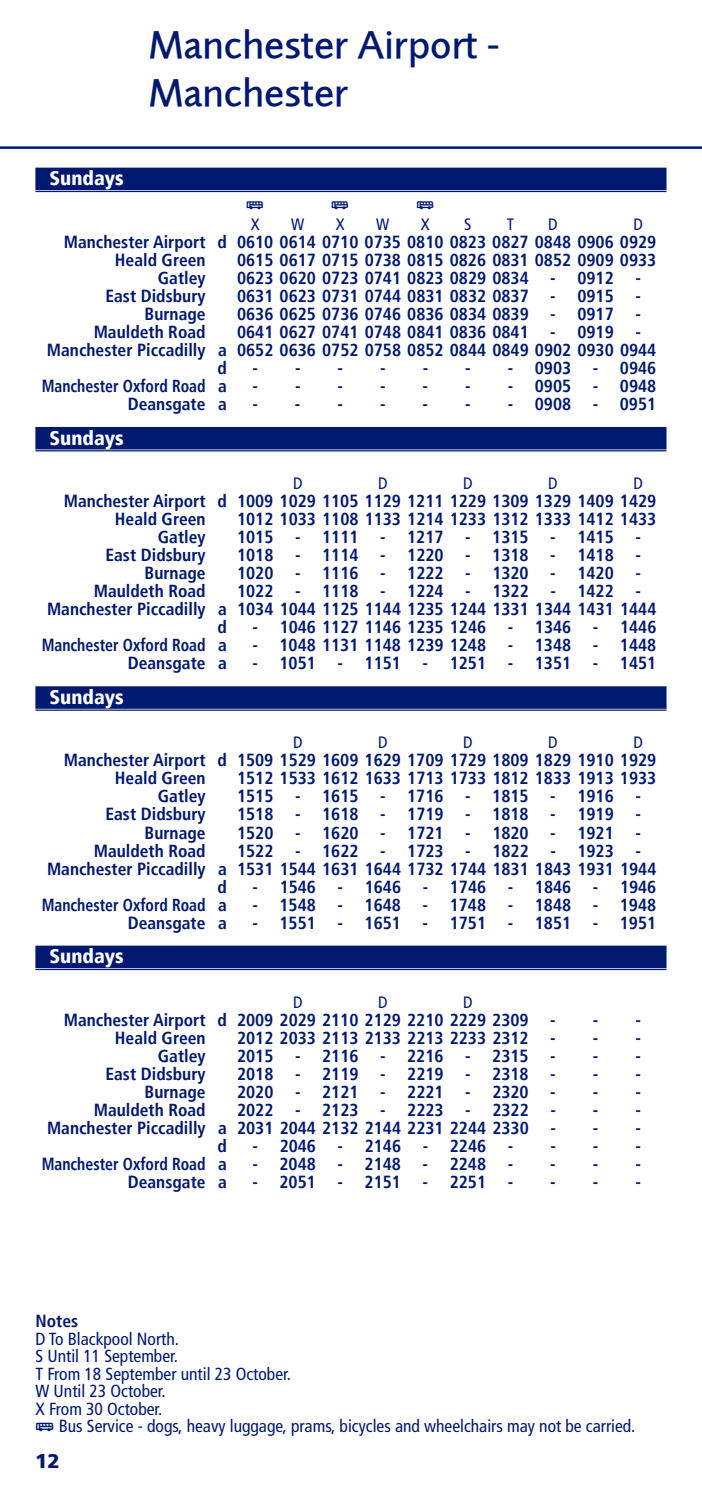
<style>
.page{position:relative;width:702px;height:1489px;background:#fff}
.page>*{position:absolute;margin:0;border:0;box-sizing:border-box;transform-origin:0 0}
.t1{font:500 40px/48px "Foundry Sans";color:#001970}
.t2{font:900 condensed 20px "Frutiger LT";color:#fff}
.t3{font:900 20px "Frutiger LT";color:#001970}
.t4{font:700 condensed 17.5px/18px "Frutiger LT";color:#001970}
.t5{font:condensed 17.5px/17.5px "Frutiger LT";color:#001970}
.t6{font:700 condensed 17.5px "Frutiger LT";color:#001970;scale:.9 1}
.t7{font:condensed 16.5px "Frutiger LT";color:#001970}
.t8{font:16.5px "BRFACE2";color:#001970}
.s1{font-family:"BRFACE2";font-stretch:normal}
</style>
<div class="page">
<hr style="left:0;top:146px;width:702px;height:3px;background:#001970">
<div style="left:35px;top:168px;width:631px;height:22px;background:#001970"></div>
<hr style="left:35px;top:191px;width:631px;height:1px;background:#001970">
<div style="left:35px;top:427px;width:631px;height:22px;background:#001970"></div>
<hr style="left:35px;top:450px;width:631px;height:1px;background:#001970">
<div style="left:35px;top:686px;width:631px;height:22px;background:#001970"></div>
<hr style="left:35px;top:709px;width:631px;height:1px;background:#001970">
<div style="left:35px;top:945px;width:631px;height:23px;background:#001970"></div>
<hr style="left:35px;top:968px;width:631px;height:2px;background:#001970">
<p class="t2" style="left:49px;top:166px;width:76px">Sundays</p>
<h1 class="t1" style="left:149px;top:20px;width:352px">Manchester Airport -<br>Manchester</h1>
<p class="t8" style="left:246px;top:194px;width:19px">G</p>
<p class="t8" style="left:331px;top:194px;width:19px">G</p>
<p class="t8" style="left:416px;top:194px;width:19px">G</p>
<p class="t7" style="left:251px;top:214px;width:10px">X</p>
<p class="t7" style="left:291px;top:214px;width:15px">W</p>
<p class="t7" style="left:336px;top:214px;width:10px">X</p>
<p class="t7" style="left:376px;top:214px;width:15px">W</p>
<p class="t7" style="left:421px;top:214px;width:10px">X</p>
<p class="t7" style="left:464px;top:214px;width:9px">S</p>
<p class="t7" style="left:506px;top:214px;width:9px">T</p>
<p class="t7" style="left:548px;top:214px;width:11px">D</p>
<p class="t7" style="left:633px;top:214px;width:11px">D</p>
<p class="t4" style="left:115px;top:233px;width:543px;text-indent:-51px">Manchester Airport d 0610 0614 0710 0735 0810 0823 0827 0848 0906 0929<br>Heald Green</p>
<p class="t4" style="left:237px;top:251px;width:421px">0615 0617 0715 0738 0815 0826 0831 0852 0909 0933</p>
<p class="t4" style="left:158px;top:269px;width:49px">Gatley</p>
<p class="t4" style="left:237px;top:269px;width:405px">0623 0620 0723 0741 0823 0829 0834 - 0912 -</p>
<p class="t4" style="left:105px;top:287px;width:102px">East Didsbury</p>
<p class="t4" style="left:237px;top:287px;width:405px">0631 0623 0731 0744 0831 0832 0837 - 0915 -</p>
<p class="t4" style="left:145px;top:305px;width:62px">Burnage</p>
<p class="t4" style="left:237px;top:305px;width:405px">0636 0625 0736 0746 0836 0834 0839 - 0917 -</p>
<p class="t4" style="left:94px;top:323px;width:113px">Mauldeth Road</p>
<p class="t4" style="left:237px;top:323px;width:405px">0641 0627 0741 0748 0841 0836 0841 - 0919 -</p>
<p class="t4" style="left:47px;top:341px;width:611px">Manchester Piccadilly a 0652 0636 0752 0758 0852 0844 0849 0902 0930 0944</p>
<p class="t4" style="left:217px;top:359px;width:11px">d</p>
<p class="t4" style="left:252px;top:359px;width:50px">- -</p>
<p class="t4" style="left:337px;top:359px;width:50px">- -</p>
<p class="t4" style="left:422px;top:359px;width:50px">- -</p>
<p class="t4" style="left:508px;top:359px;width:150px">- 0903 - 0946</p>
<p class="t6" style="left:42px;top:375px;width:207px">Manchester Oxford Road a</p>
<p class="t4" style="left:252px;top:377px;width:50px">- -</p>
<p class="t4" style="left:337px;top:377px;width:50px">- -</p>
<p class="t4" style="left:422px;top:377px;width:50px">- -</p>
<p class="t4" style="left:507px;top:377px;width:150px">- 0905 - 0948</p>
<p class="t4" style="left:128px;top:395px;width:101px">Deansgate a</p>
<p class="t4" style="left:252px;top:395px;width:50px">- -</p>
<p class="t4" style="left:337px;top:395px;width:50px">- -</p>
<p class="t4" style="left:422px;top:395px;width:50px">- -</p>
<p class="t4" style="left:507px;top:395px;width:150px">- 0908 - 0951</p>
<p class="t2" style="left:49px;top:425px;width:76px">Sundays</p>
<p class="t7" style="left:293px;top:474px;width:11px">D</p>
<p class="t7" style="left:378px;top:474px;width:11px">D</p>
<p class="t7" style="left:463px;top:474px;width:11px">D</p>
<p class="t7" style="left:548px;top:474px;width:11px">D</p>
<p class="t7" style="left:633px;top:474px;width:11px">D</p>
<p class="t4" style="left:115px;top:492px;width:543px;text-indent:-51px">Manchester Airport d 1009 1029 1105 1129 1211 1229 1309 1329 1409 1429<br>Heald Green</p>
<p class="t4" style="left:237px;top:510px;width:421px">1012 1033 1108 1133 1214 1233 1312 1333 1412 1433</p>
<p class="t4" style="left:158px;top:528px;width:49px">Gatley</p>
<p class="t4" style="left:237px;top:528px;width:405px">1015 - 1111 - 1217 - 1315 - 1415 -</p>
<p class="t4" style="left:105px;top:546px;width:102px">East Didsbury</p>
<p class="t4" style="left:237px;top:546px;width:405px">1018 - 1114 - 1220 - 1318 - 1418 -</p>
<p class="t4" style="left:145px;top:564px;width:62px">Burnage</p>
<p class="t4" style="left:237px;top:564px;width:405px">1020 - 1116 - 1222 - 1320 - 1420 -</p>
<p class="t4" style="left:94px;top:582px;width:113px">Mauldeth Road</p>
<p class="t4" style="left:237px;top:582px;width:405px">1022 - 1118 - 1224 - 1322 - 1422 -</p>
<p class="t4" style="left:47px;top:600px;width:611px">Manchester Piccadilly a 1034 1044 1125 1144 1235 1244 1331 1344 1431 1444</p>
<p class="t4" style="left:217px;top:618px;width:11px">d</p>
<p class="t4" style="left:252px;top:618px;width:405px">- 1046 1127 1146 1235 1246 - 1346 - 1446</p>
<p class="t6" style="left:42px;top:634px;width:207px">Manchester Oxford Road a</p>
<p class="t4" style="left:252px;top:636px;width:405px">- 1048 1131 1148 1239 1248 - 1348 - 1448</p>
<p class="t4" style="left:128px;top:654px;width:101px">Deansgate a</p>
<p class="t4" style="left:252px;top:654px;width:405px">- 1051 - 1151 - 1251 - 1351 - 1451</p>
<p class="t2" style="left:49px;top:684px;width:76px">Sundays</p>
<p class="t7" style="left:293px;top:733px;width:11px">D</p>
<p class="t7" style="left:378px;top:733px;width:11px">D</p>
<p class="t7" style="left:463px;top:733px;width:11px">D</p>
<p class="t7" style="left:548px;top:733px;width:11px">D</p>
<p class="t7" style="left:633px;top:733px;width:11px">D</p>
<p class="t4" style="left:115px;top:751px;width:543px;text-indent:-51px">Manchester Airport d 1509 1529 1609 1629 1709 1729 1809 1829 1910 1929<br>Heald Green</p>
<p class="t4" style="left:237px;top:769px;width:421px">1512 1533 1612 1633 1713 1733 1812 1833 1913 1933</p>
<p class="t4" style="left:158px;top:787px;width:49px">Gatley</p>
<p class="t4" style="left:237px;top:787px;width:405px">1515 - 1615 - 1716 - 1815 - 1916 -</p>
<p class="t4" style="left:105px;top:805px;width:102px">East Didsbury</p>
<p class="t4" style="left:237px;top:805px;width:405px">1518 - 1618 - 1719 - 1818 - 1919 -</p>
<p class="t4" style="left:145px;top:823px;width:62px">Burnage</p>
<p class="t4" style="left:237px;top:823px;width:405px">1520 - 1620 - 1721 - 1820 - 1921 -</p>
<p class="t4" style="left:94px;top:841px;width:113px">Mauldeth Road</p>
<p class="t4" style="left:237px;top:841px;width:405px">1522 - 1622 - 1723 - 1822 - 1923 -</p>
<p class="t4" style="left:47px;top:859px;width:611px">Manchester Piccadilly a 1531 1544 1631 1644 1732 1744 1831 1843 1931 1944</p>
<p class="t4" style="left:217px;top:877px;width:11px">d</p>
<p class="t4" style="left:252px;top:877px;width:405px">- 1546 - 1646 - 1746 - 1846 - 1946</p>
<p class="t6" style="left:42px;top:894px;width:207px">Manchester Oxford Road a</p>
<p class="t4" style="left:252px;top:895px;width:405px">- 1548 - 1648 - 1748 - 1848 - 1948</p>
<p class="t4" style="left:128px;top:913px;width:101px">Deansgate a</p>
<p class="t4" style="left:252px;top:913px;width:405px">- 1551 - 1651 - 1751 - 1851 - 1951</p>
<p class="t2" style="left:49px;top:944px;width:76px">Sundays</p>
<p class="t7" style="left:293px;top:992px;width:11px">D</p>
<p class="t7" style="left:378px;top:992px;width:11px">D</p>
<p class="t7" style="left:463px;top:992px;width:11px">D</p>
<p class="t4" style="left:64px;top:1010px;width:493px">Manchester Airport d 2009 2029 2110 2129 2210 2229 2309 -</p>
<p class="t4" style="left:592px;top:1010px;width:50px">- -</p>
<p class="t4" style="left:115px;top:1028px;width:92px">Heald Green</p>
<p class="t4" style="left:237px;top:1028px;width:320px">2012 2033 2113 2133 2213 2233 2312 -</p>
<p class="t4" style="left:592px;top:1028px;width:50px">- -</p>
<p class="t4" style="left:158px;top:1046px;width:49px">Gatley</p>
<p class="t4" style="left:237px;top:1046px;width:320px">2015 - 2116 - 2216 - 2315 -</p>
<p class="t4" style="left:593px;top:1046px;width:50px">- -</p>
<p class="t4" style="left:105px;top:1064px;width:102px">East Didsbury</p>
<p class="t4" style="left:237px;top:1064px;width:320px">2018 - 2119 - 2219 - 2318 -</p>
<p class="t4" style="left:593px;top:1064px;width:50px">- -</p>
<p class="t4" style="left:145px;top:1082px;width:62px">Burnage</p>
<p class="t4" style="left:237px;top:1082px;width:320px">2020 - 2121 - 2221 - 2320 -</p>
<p class="t4" style="left:593px;top:1082px;width:50px">- -</p>
<p class="t4" style="left:94px;top:1100px;width:113px">Mauldeth Road</p>
<p class="t4" style="left:237px;top:1100px;width:320px">2022 - 2123 - 2223 - 2322 -</p>
<p class="t4" style="left:593px;top:1100px;width:50px">- -</p>
<p class="t4" style="left:47px;top:1118px;width:510px">Manchester Piccadilly a 2031 2044 2132 2144 2231 2244 2330 -</p>
<p class="t4" style="left:593px;top:1118px;width:50px">- -</p>
<p class="t4" style="left:217px;top:1136px;width:11px">d</p>
<p class="t4" style="left:252px;top:1136px;width:262px">- 2046 - 2146 - 2246 -</p>
<p class="t4" style="left:550px;top:1136px;width:50px">- -</p>
<p class="t4" style="left:635px;top:1136px;width:7px">-</p>
<p class="t6" style="left:42px;top:1153px;width:207px">Manchester Oxford Road a</p>
<p class="t4" style="left:252px;top:1154px;width:262px">- 2048 - 2148 - 2248 -</p>
<p class="t4" style="left:550px;top:1154px;width:50px">- -</p>
<p class="t4" style="left:635px;top:1154px;width:7px">-</p>
<p class="t4" style="left:128px;top:1172px;width:101px">Deansgate a</p>
<p class="t4" style="left:252px;top:1172px;width:262px">- 2051 - 2151 - 2251 -</p>
<p class="t4" style="left:550px;top:1172px;width:50px">- -</p>
<p class="t4" style="left:635px;top:1172px;width:7px">-</p>
<p class="t4" style="left:35px;top:1311px;width:44px">Notes</p>
<p class="t5" style="left:35px;top:1329px;width:601px">D To Blackpool North.<br>S Until 11 September.<br>T From 18 September until 23 October.<br>W Until 23 October.<br>X From 30 October.<br><span class="s1">G</span> Bus Service - dogs, heavy luggage, prams, bicycles and wheelchairs may not be carried.</p>
<p class="t3" style="left:35px;top:1448px;width:26px">12</p>
</div>
